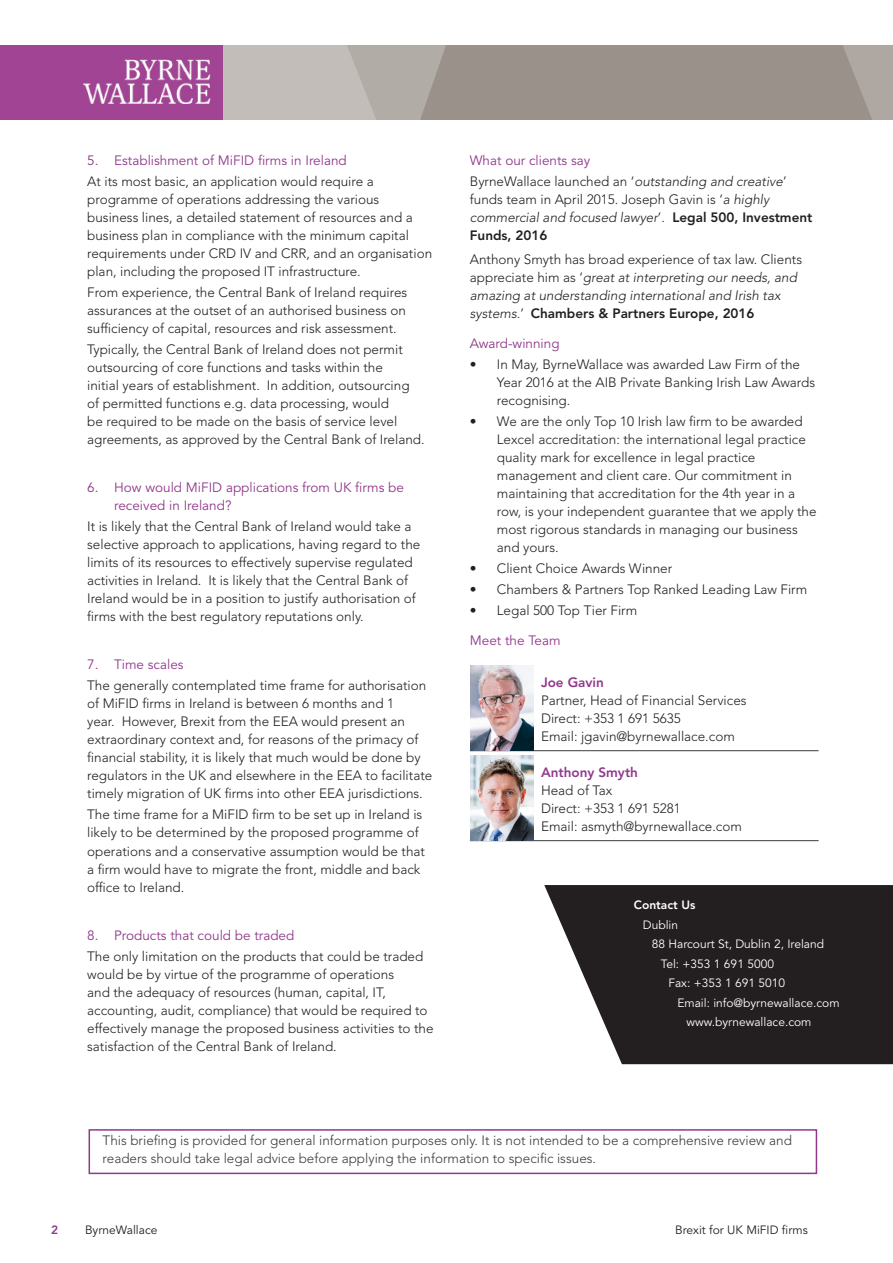
<style>
.page{position:relative;width:893px;height:1263px;background:#fff}
.page>*{position:absolute;margin:0;border:0;box-sizing:border-box;transform-origin:0 0}
.t1{font:300 13.5px/18px "Avenir LT Std";color:#231f20}
.t2{font:italic 300 13.5px/18px "Avenir LT Std";color:#231f20}
.t3{font:13.5px/18px "Avenir LT Std";color:#91388c}
.t4{font:300 13.5px/18px "Avenir LT Std";color:#383c3b}
.t5{font:800 13.5px "Avenir LT Std";color:#91388c}
.t6{font:12px "Avenir LT Std";color:#fff}
.t7{font:12px "Avenir LT Std";color:#231f20}
.t8{font:800 12px "Avenir LT Std";color:#fff}
.t9{font:800 12px "Avenir LT Std";color:#91388c}
.s1{font-style:italic}
.s2{font-weight:800}
.s3{font-style:normal}
.s4{font-weight:800;font-style:normal}
</style>
<div class="page">
<hr style="left:470px;top:750px;width:349px;height:1px;background:#383c3b">
<hr style="left:470px;top:840px;width:349px;height:1px;background:#383c3b">
<svg style="left:544px;top:885px;width:349px;height:179px;background:#3b3839"></svg>
<img style="left:470px;top:665px;width:64px;height:85px">
<img style="left:470px;top:755px;width:64px;height:85px">
<svg style="left:223px;top:45px;width:670px;height:74px;background:#a59e97"></svg>
<img style="left:0;top:45px;width:223px;height:74px">
<div style="left:89px;top:1129px;width:728px;height:45px;border:2px solid #91388c"></div>
<p class="t3" style="left:87px;top:152px;width:261px">5. Establishment of MiFID firms in Ireland</p>
<p class="t1" style="left:87px;top:173px;width:346px">At its most basic, an application would require a programme of operations addressing the various business lines, a detailed statement of resources and a business plan in compliance with the minimum capital requirements under CRD IV and CRR, and an organisation plan, including the proposed IT infrastructure.</p>
<p class="t1" style="left:87px;top:284px;width:322px;text-align:justify">From experience, the Central Bank of Ireland requires assurances at the outset of an authorised business on sufficiency of capital, resources and risk assessment.</p>
<p class="t1" style="left:87px;top:341px;width:339px">Typically, the Central Bank of Ireland does not permit outsourcing of core functions and tasks within the<br>initial years of establishment. In addition, outsourcing of permitted functions e.g. data processing, would<br>be required to be made on the basis of service level agreements, as approved by the Central Bank of Ireland.</p>
<p class="t3" style="left:114px;top:479px;width:291px;text-indent:-27px">6. How would MiFID applications from UK firms be received in Ireland?</p>
<p class="t1" style="left:87px;top:518px;width:335px">It is likely that the Central Bank of Ireland would take a selective approach to applications, having regard to the limits of its resources to effectively supervise regulated activities in Ireland. It is likely that the Central Bank of Ireland would be in a position to justify authorisation of firms with the best regulatory reputations only.</p>
<p class="t3" style="left:87px;top:656px;width:98px">7. Time scales</p>
<p class="t1" style="left:87px;top:677px;width:347px">The generally contemplated time frame for authorisation of MiFID firms in Ireland is between 6 months and 1<br>year. However, Brexit from the EEA would present an extraordinary context and, for reasons of the primacy of financial stability, it is likely that much would be done by regulators in the UK and elsewhere in the EEA to facilitate timely migration of UK firms into other EEA jurisdictions.</p>
<p class="t1" style="left:87px;top:806px;width:339px">The time frame for a MiFID firm to be set up in Ireland is likely to be determined by the proposed programme of operations and a conservative assumption would be that a firm would have to migrate the front, middle and back office to Ireland.</p>
<p class="t3" style="left:87px;top:926px;width:209px">8. Products that could be traded</p>
<p class="t1" style="left:87px;top:947px;width:348px">The only limitation on the products that could be traded would be by virtue of the programme of operations<br>and the adequacy of resources (human, capital, IT, accounting, audit, compliance) that would be required to effectively manage the proposed business activities to the satisfaction of the Central Bank of Ireland.</p>
<p class="t3" style="left:470px;top:152px;width:122px">What our clients say</p>
<p class="t1" style="left:470px;top:173px;width:344px">ByrneWallace launched an ‘<span class="s1">outstanding and creative</span>’ funds team in April 2015. Joseph Gavin is ‘<span class="s1">a highly commercial and focused lawyer</span>’. <span class="s2">Legal 500, Investment Funds, 2016</span></p>
<p class="t2" style="left:470px;top:251px;width:334px"><span class="s3">Anthony Smyth has broad experience of tax law. Clients appreciate him as ‘</span>great at interpreting our needs, and amazing at understanding international and Irish tax systems.<span class="s3">’</span> <span class="s4">Chambers &amp; Partners Europe, 2016</span></p>
<p class="t3" style="left:470px;top:335px;width:91px">Award-winning</p>
<p class="t1" style="left:497px;top:356px;width:320px;text-indent:-27px">• In May, ByrneWallace was awarded Law Firm of the<br>Year 2016 at the AIB Private Banking Irish Law Awards recognising.</p>
<p class="t1" style="left:497px;top:413px;width:321px;text-indent:-27px">• We are the only Top 10 Irish law firm to be awarded Lexcel accreditation: the international legal practice quality mark for excellence in legal practice management and client care. Our commitment in maintaining that accreditation for the 4th year in a row, is your independent guarantee that we apply the most rigorous standards in managing our business and yours.</p>
<p class="t1" style="left:470px;top:560px;width:204px">• Client Choice Awards Winner</p>
<p class="t1" style="left:470px;top:581px;width:339px">• Chambers &amp; Partners Top Ranked Leading Law Firm</p>
<p class="t1" style="left:470px;top:602px;width:169px">• Legal 500 Top Tier Firm</p>
<p class="t3" style="left:470px;top:632px;width:92px">Meet the Team</p>
<p class="t5" style="left:541px;top:674px;width:64px">Joe Gavin</p>
<p class="t1" style="left:541px;top:691px;width:207px">Partner, Head of Financial Services</p>
<p class="t1" style="left:541px;top:709px;width:141px">Direct: +353 1 691 5635</p>
<p class="t1" style="left:541px;top:727px;width:195px">Email: jgavin@byrnewallace.com</p>
<p class="t5" style="left:541px;top:764px;width:98px">Anthony Smyth</p>
<p class="t1" style="left:541px;top:781px;width:73px">Head of Tax</p>
<p class="t1" style="left:541px;top:799px;width:141px">Direct: +353 1 691 5281</p>
<p class="t1" style="left:541px;top:817px;width:202px">Email: asmyth@byrnewallace.com</p>
<p class="t8" style="left:634px;top:898px;width:63px">Contact Us</p>
<p class="t6" style="left:643px;top:918px;width:37px">Dublin</p>
<p class="t6" style="left:652px;top:937px;width:174px">88 Harcourt St, Dublin 2, Ireland</p>
<p class="t6" style="left:661px;top:957px;width:115px">Tel: +353 1 691 5000</p>
<p class="t6" style="left:668px;top:976px;width:118px">Fax: +353 1 691 5010</p>
<p class="t6" style="left:677px;top:996px;width:164px">Email: info@byrnewallace.com</p>
<p class="t6" style="left:686px;top:1015px;width:127px">www.byrnewallace.com</p>
<p class="t4" style="left:103px;top:1132px;width:691px">This briefing is provided for general information purposes only. It is not intended to be a comprehensive review and readers should take legal advice before applying the information to specific issues.</p>
<p class="t9" style="left:51px;top:1222px;width:9px">2</p>
<p class="t7" style="left:85px;top:1223px;width:74px">ByrneWallace</p>
<p class="t7" style="left:675px;top:1223px;width:134px">Brexit for UK MiFID firms</p>
</div>
